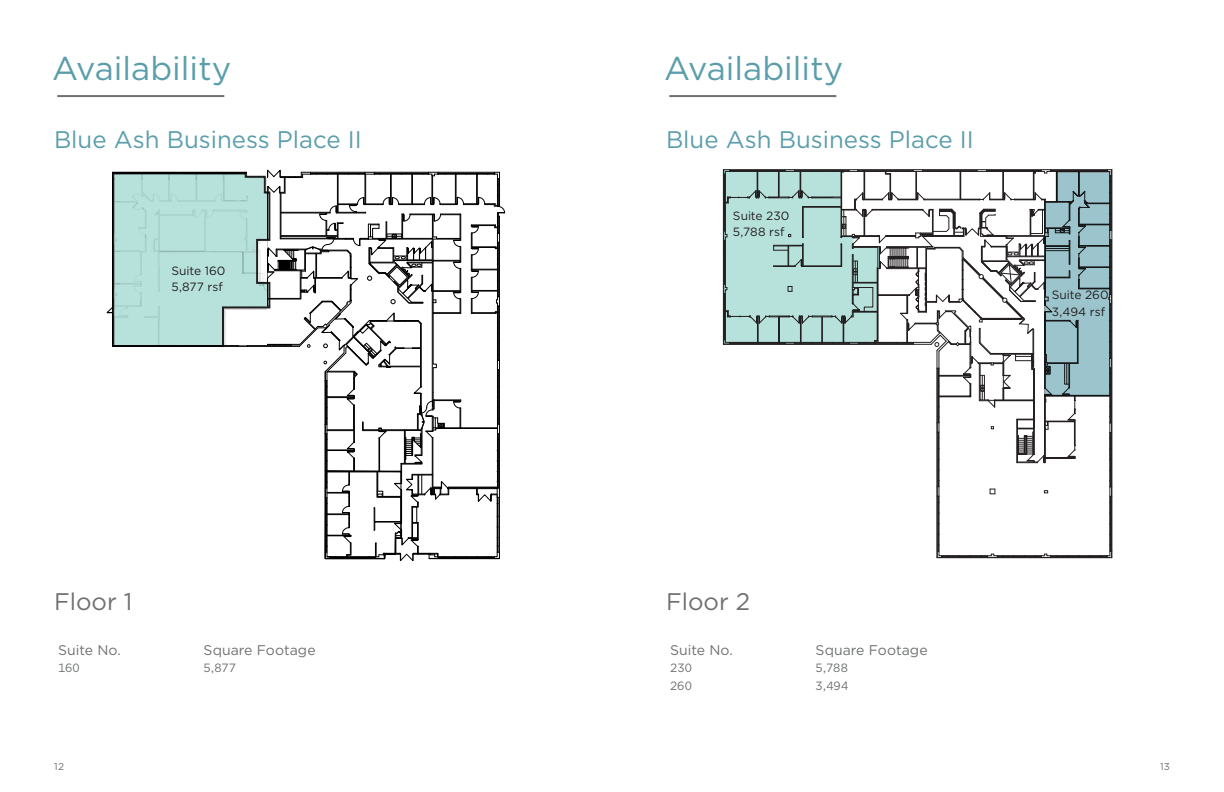
<style>
.page{position:relative;width:1224px;height:792px;background:#fff}
.page>*{position:absolute;margin:0;border:0;box-sizing:border-box;transform-origin:0 0}
.t1{font:33px "Gotham";color:#5b9eab}
.t2{font:24px "Gotham";color:#5b9eab}
.t3{font:24px "Gotham";color:#6f7171}
.t4{font:14px "Gotham";letter-spacing:.005em;color:#6f7171}
.t5{font:12px/16.5px "Gotham";letter-spacing:-.005em;color:#231f20}
.t6{font:12px "Gotham";letter-spacing:.015em;color:#6f7171}
.t7{font:10px "Gotham";color:#6f7171}
</style>
<div class="page">
<hr style="left:57px;top:95px;width:167px;height:2px;background:#6f7171">
<hr style="left:669px;top:95px;width:167px;height:2px;background:#6f7171">
<hr style="left:1111px;top:240px;width:1px;height:317px;background:#231f20">
<hr style="left:1112px;top:169px;width:1px;height:389px;background:#231f20">
<hr style="left:937px;top:558px;width:175px;height:1px;background:#231f20">
<hr style="left:937px;top:557px;width:104px;height:1px;background:#231f20">
<hr style="left:997px;top:556px;width:44px;height:1px;background:#231f20">
<hr style="left:937px;top:368px;width:1px;height:189px;background:#231f20">
<hr style="left:938px;top:432px;width:1px;height:55px;background:#231f20">
<hr style="left:939px;top:432px;width:1px;height:55px;background:#231f20">
<hr style="left:941px;top:556px;width:47px;height:1px;background:#231f20">
<hr style="left:939px;top:496px;width:1px;height:55px;background:#231f20">
<hr style="left:938px;top:496px;width:1px;height:55px;background:#231f20">
<svg style="left:937px;top:545px;width:5px;height:12px"></svg>
<svg style="left:981px;top:553px;width:23px;height:4px"></svg>
<svg style="left:937px;top:480px;width:3px;height:23px"></svg>
<hr style="left:1110px;top:432px;width:1px;height:55px;background:#231f20">
<hr style="left:1041px;top:557px;width:71px;height:1px;background:#231f20">
<hr style="left:1050px;top:556px;width:57px;height:1px;background:#231f20">
<svg style="left:1035px;top:553px;width:23px;height:4px"></svg>
<hr style="left:1110px;top:496px;width:1px;height:55px;background:#231f20">
<svg style="left:1101px;top:545px;width:12px;height:13px"></svg>
<svg style="left:1109px;top:481px;width:4px;height:22px"></svg>
<svg style="left:989px;top:488px;width:7px;height:7px"></svg>
<svg style="left:1044px;top:490px;width:4px;height:4px"></svg>
<svg style="left:723px;top:169px;width:390px;height:294px"></svg>
<svg style="left:107px;top:170px;width:398px;height:391px"></svg>
<h1 class="t1" style="left:52px;top:48px;width:180px">Availability</h1>
<h1 class="t1" style="left:664px;top:48px;width:180px">Availability</h1>
<h2 class="t2" style="left:54px;top:124px;width:309px">Blue Ash Business Place II</h2>
<h2 class="t2" style="left:666px;top:124px;width:309px">Blue Ash Business Place II</h2>
<p class="t5" style="left:733px;top:207px;width:58px">Suite 230<br>5,788 rsf</p>
<p class="t5" style="left:172px;top:262px;width:56px">Suite 160<br>5,877 rsf</p>
<p class="t5" style="left:1052px;top:286px;width:58px">Suite 260<br>3,494 rsf</p>
<h2 class="t3" style="left:54px;top:586px;width:80px">Floor 1</h2>
<h2 class="t3" style="left:666px;top:586px;width:86px">Floor 2</h2>
<p class="t4" style="left:58px;top:641px;width:64px">Suite No.</p>
<p class="t4" style="left:204px;top:641px;width:113px">Square Footage</p>
<p class="t6" style="left:58px;top:660px;width:23px">160</p>
<p class="t6" style="left:204px;top:660px;width:34px">5,877</p>
<p class="t4" style="left:670px;top:641px;width:64px">Suite No.</p>
<p class="t4" style="left:816px;top:641px;width:113px">Square Footage</p>
<p class="t6" style="left:670px;top:660px;width:23px">230</p>
<p class="t6" style="left:816px;top:660px;width:34px">5,788</p>
<p class="t6" style="left:670px;top:678px;width:23px">260</p>
<p class="t6" style="left:816px;top:678px;width:34px">3,494</p>
<p class="t7" style="left:54px;top:761px;width:11px">12</p>
<p class="t7" style="left:1160px;top:761px;width:11px">13</p>
</div>
